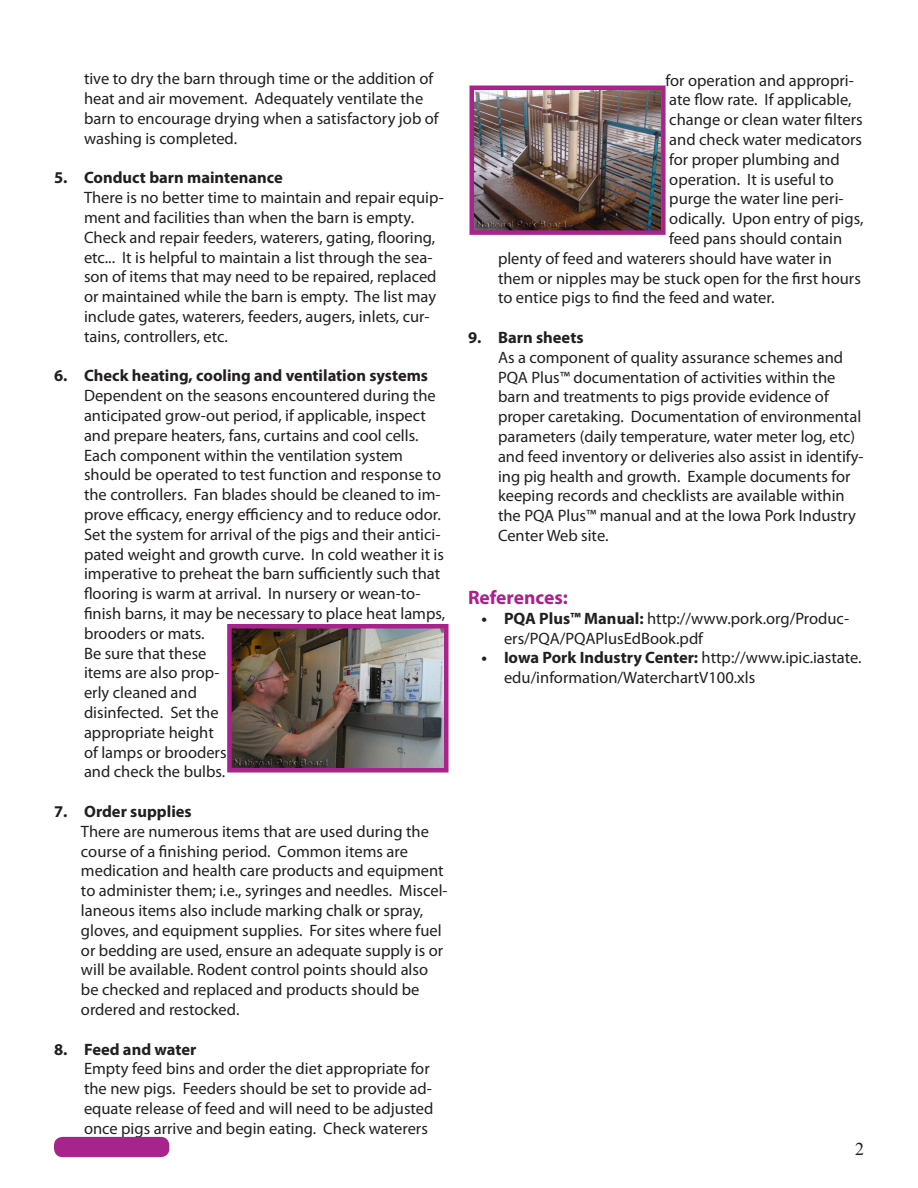
<style>
.page{position:relative;width:918px;height:1188px;background:#fff}
.page>*{position:absolute;margin:0;border:0;box-sizing:border-box;transform-origin:0 0}
.t1{font:700 19.5px "Myriad Pro";color:#a9218e}
.t2{font:18px "Times New Roman";color:#231f20}
.t3{font:16.5px/19.8px "Myriad Pro";color:#231f20}
.t4{font:700 16.5px "Myriad Pro";color:#231f20}
.s1{font-weight:700}
</style>
<div class="page">
<img style="left:232px;top:629px;width:211px;height:138px">
<div style="left:227px;top:624px;width:221px;height:148px;border:4px solid #a8238d"></div>
<img style="left:475px;top:91px;width:186px;height:139px">
<div style="left:470px;top:86px;width:196px;height:149px;border:4px solid #a8238d"></div>
<div style="left:54px;top:1137px;width:115px;height:20px;background:#a8248d;border-radius:9px"></div>
<p class="t3" style="left:84px;top:69px;width:356px">tive to dry the barn through time or the addition of heat and air movement. Adequately ventilate the barn to encourage drying when a satisfactory job of washing is completed.</p>
<p class="t4" style="left:54px;top:167px;width:230px">5. Conduct barn maintenance</p>
<p class="t3" style="left:84px;top:187px;width:361px">There is no better time to maintain and repair equip&shy;ment and facilities than when the barn is empty.<br>Check and repair feeders, waterers, gating, flooring, etc... It is helpful to maintain a list through the sea&shy;son of items that may need to be repaired, replaced or maintained while the barn is empty. The list may include gates, waterers, feeders, augers, inlets, cur&shy;tains, controllers, etc.</p>
<p class="t4" style="left:54px;top:365px;width:376px">6. Check heating, cooling and ventilation systems</p>
<p class="t3" style="left:84px;top:385px;width:363px">Dependent on the seasons encountered during the anticipated grow-out period, if applicable, inspect and prepare heaters, fans, curtains and cool cells.<br>Each component within the ventilation system should be operated to test function and response to the controllers. Fan blades should be cleaned to im&shy;prove efficacy, energy efficiency and to reduce odor.<br>Set the system for arrival of the pigs and their antici&shy;pated weight and growth curve. In cold weather it is imperative to preheat the barn sufficiently such that flooring is warm at arrival. In nursery or wean-to&shy;finish barns, it may be necessary to place heat lamps, brooders or mats.<br>Be sure that these<br>items are also prop-<br>erly cleaned and<br>disinfected. Set the<br>appropriate height<br>of lamps or brooders<br>and check the bulbs.</p>
<p class="t4" style="left:54px;top:801px;width:139px">7. Order supplies</p>
<p class="t3" style="left:81px;top:821px;width:368px">There are numerous items that are used during the course of a finishing period. Common items are medication and health care products and equipment to administer them; i.e., syringes and needles. Miscel&shy;laneous items also include marking chalk or spray, gloves, and equipment supplies. For sites where fuel or bedding are used, ensure an adequate supply is or will be available. Rodent control points should also be checked and replaced and products should be ordered and restocked.</p>
<p class="t4" style="left:54px;top:1038px;width:144px">8. Feed and water</p>
<p class="t3" style="left:84px;top:1059px;width:351px">Empty feed bins and order the diet appropriate for the new pigs. Feeders should be set to provide ad&shy;equate release of feed and will need to be adjusted once pigs arrive and begin eating. Check waterers</p>
<p class="t3" style="left:666px;top:70px;width:190px">for operation and appropri-</p>
<p class="t3" style="left:669px;top:90px;width:184px">ate flow rate. If applicable,</p>
<p class="t3" style="left:669px;top:110px;width:195px">change or clean water filters</p>
<p class="t3" style="left:669px;top:129px;width:194px">and check water medicators</p>
<p class="t3" style="left:669px;top:149px;width:172px">for proper plumbing and</p>
<p class="t3" style="left:669px;top:169px;width:166px">operation. It is useful to</p>
<p class="t3" style="left:669px;top:189px;width:176px">purge the water line peri-</p>
<p class="t3" style="left:669px;top:209px;width:196px">odically. Upon entry of pigs,</p>
<p class="t3" style="left:669px;top:228px;width:174px">feed pans should contain</p>
<p class="t3" style="left:498px;top:248px;width:335px">plenty of feed and waterers should have water in</p>
<p class="t3" style="left:498px;top:268px;width:364px">them or nipples may be stuck open for the first hours</p>
<p class="t3" style="left:498px;top:288px;width:278px">to entice pigs to find the feed and water.</p>
<p class="t4" style="left:468px;top:327px;width:117px">9. Barn sheets</p>
<p class="t3" style="left:498px;top:347px;width:367px">As a component of quality assurance schemes and PQA Plus™ documentation of activities within the barn and treatments to pigs provide evidence of proper caretaking. Documentation of environmental parameters (daily temperature, water meter log, etc) and feed inventory or deliveries also assist in identify&shy;ing pig health and growth. Example documents for keeping records and checklists are available within the PQA Plus™ manual and at the Iowa Pork Industry Center Web site.</p>
<p class="t1" style="left:468px;top:585px;width:101px">References:</p>
<p class="t3" style="left:504px;top:608px;width:347px;text-indent:-23px"><span class="s1">• PQA Plus™ Manual:</span> http://www.pork.org/Produc&shy;ers/PQA/PQAPlusEdBook.pdf</p>
<p class="t3" style="left:504px;top:648px;width:359px;text-indent:-23px"><span class="s1">• Iowa Pork Industry Center:</span> http://www.ipic.iastate. edu/information/WaterchartV100.xls</p>
<p class="t2" style="left:855px;top:1137px;width:10px">2</p>
</div>
